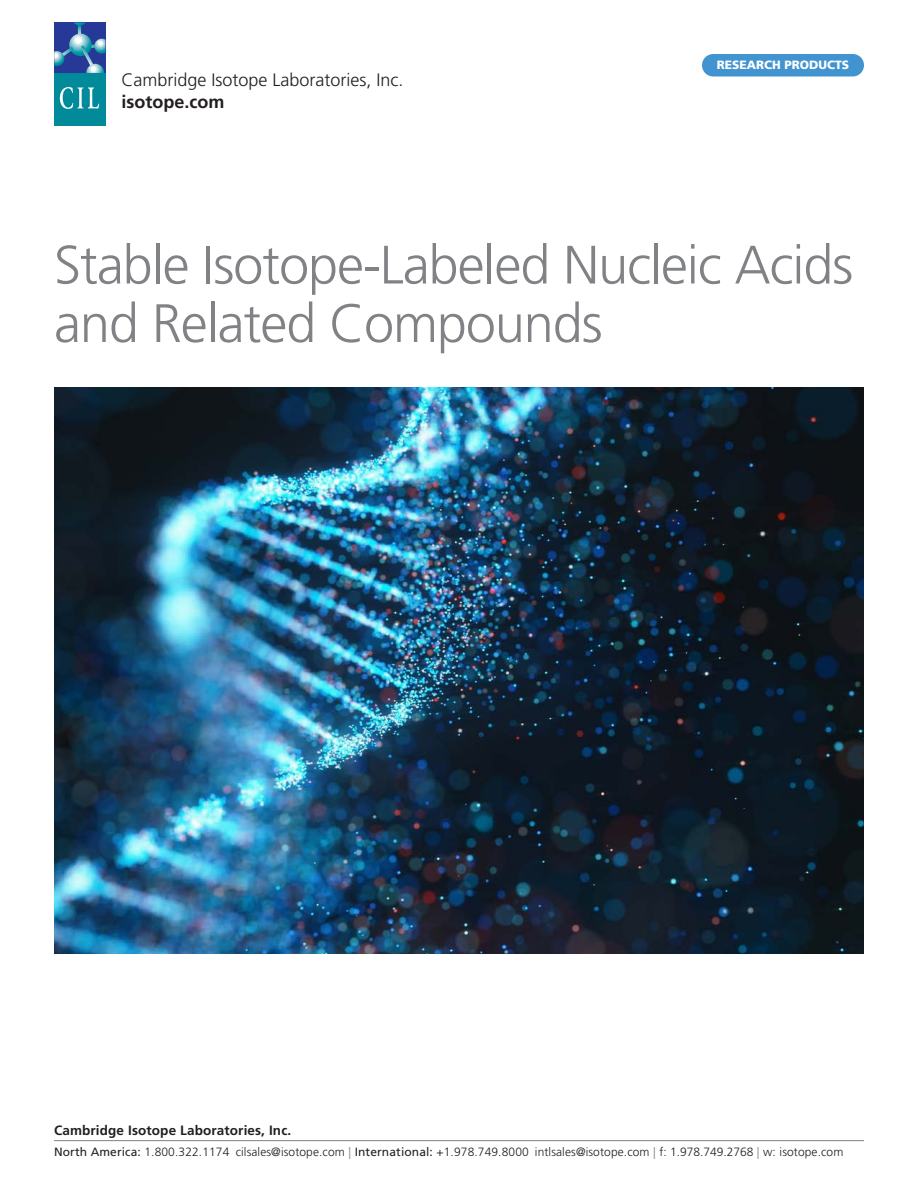
<style>
.page{position:relative;width:918px;height:1188px;background:#fff}
.page>*{position:absolute;margin:0;border:0;box-sizing:border-box;transform-origin:0 0}
.t1{font:300 54px/58.5px "Frutiger LT Std";letter-spacing:-.02em;color:#808285}
.t2{font:300 18px "Frutiger LT Std";color:#231f20}
.t3{font:700 18px "Frutiger LT Std";color:#231f20}
.t4{font:700 13.5px "Frutiger LT Std";letter-spacing:.01em;color:#231f20}
.t5{font:300 12px "Frutiger LT Std";letter-spacing:.01em;color:#231f20}
.t6{font:900 12px "Frutiger LT Std";color:#fff}
.s1{font-weight:400}
.s2{color:#808285}
</style>
<div class="page">
<div style="left:702px;top:54px;width:162px;height:22px;background:#4194d0;border-radius:11px"></div>
<hr style="left:54px;top:1140px;width:810px;height:1px;background:#808285">
<div style="left:54px;top:23px;width:52px;height:50px;background:#263996"></div>
<svg style="left:78px;top:24px;width:3px;height:17px"></svg>
<svg style="left:69px;top:34px;width:23px;height:22px"></svg>
<svg style="left:86px;top:64px;width:18px;height:18px"></svg>
<div style="left:54px;top:73px;width:52px;height:53px;background:#008a9a"></div>
<svg style="left:60px;top:87px;width:39px;height:22px"></svg>
<svg style="left:54px;top:47px;width:19px;height:19px"></svg>
<svg style="left:81px;top:39px;width:25px;height:32px"></svg>
<svg style="left:74px;top:22px;width:12px;height:4px"></svg>
<img style="left:54px;top:387px;width:810px;height:567px">
<p class="t2" style="left:122px;top:69px;width:284px">Cambridge Isotope Laboratories, Inc.</p>
<p class="t3" style="left:122px;top:91px;width:104px">isotope.com</p>
<p class="t6" style="left:717px;top:58px;width:134px">RESEARCH PRODUCTS</p>
<p class="t1" style="left:54px;top:236px;width:801px">Stable Isotope-Labeled Nucleic Acids and Related Compounds</p>
<p class="t4" style="left:54px;top:1123px;width:239px">Cambridge Isotope Laboratories, Inc.</p>
<p class="t5" style="left:54px;top:1145px;width:791px"><span class="s1">North America:</span> 1.800.322.1174 cilsales@isotope.com <span class="s2">|</span> <span class="s1">International:</span> +1.978.749.8000 intlsales@isotope.com <span class="s2">|</span> f: 1.978.749.2768 <span class="s2">|</span> w: isotope.com</p>
</div>
